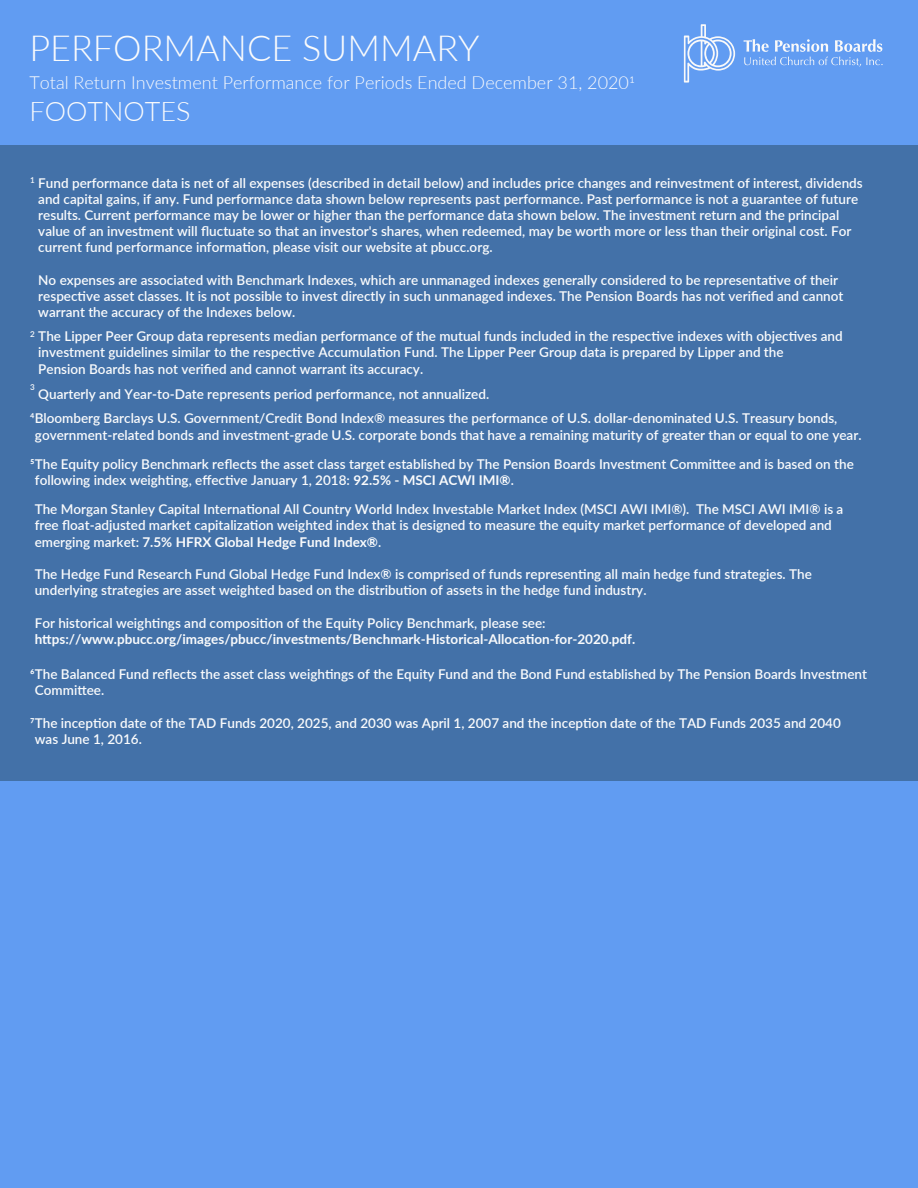
<style>
.page{position:relative;width:918px;height:1188px;background:#619cf2}
.page>*{position:absolute;margin:0;border:0;box-sizing:border-box;transform-origin:0 0}
.t1{font:300 36px "Lato";color:#fafbfc}
.t2{font:300 27px "Lato";color:#fafbfc}
.t3{font:300 18px "Lato";color:#fafbfc}
.t4{font:600 13.5px/16.2px "Lato";color:#fafbfc}
.t5{font:700 13.5px "Lato";color:#fafbfc}
.t6{font:600 8.1px "Lato";color:#fafbfc}
.s1{font-weight:700}
</style>
<div class="page">
<div style="left:0;top:145px;width:918px;height:635px;background:#4371a8"></div>
<svg style="left:684px;top:24px;width:51px;height:59px"></svg>
<svg style="left:744px;top:39px;width:139px;height:28px"></svg>
<h1 class="t1" style="left:29px;top:23px;width:452px">PERFORMANCE SUMMARY</h1>
<h3 class="t3" style="left:29px;top:70px;width:607px">Total Return Investment Performance for Periods Ended December 31, 20201</h3>
<h2 class="t2" style="left:29px;top:92px;width:163px">FOOTNOTES</h2>
<p class="t4" style="left:38px;top:174px;width:826px;text-indent:-8px"><sup>1</sup> Fund performance data is net of all expenses (described in detail below) and includes price changes and reinvestment of interest, dividends and capital gains, if any. Fund performance data shown below represents past performance. Past performance is not a guarantee of future results. Current performance may be lower or higher than the performance data shown below. The investment return and the principal value of an investment will fluctuate so that an investor's shares, when redeemed, may be worth more or less than their original cost. For current fund performance information, please visit our website at pbucc.org.</p>
<p class="t4" style="left:38px;top:271px;width:807px">No expenses are associated with Benchmark Indexes, which are unmanaged indexes generally considered to be representative of their respective asset classes. It is not possible to invest directly in such unmanaged indexes. The Pension Boards has not verified and cannot warrant the accuracy of the Indexes below.</p>
<p class="t4" style="left:38px;top:328px;width:806px;text-indent:-8px"><sup>2</sup> The Lipper Peer Group data represents median performance of the mutual funds included in the respective indexes with objectives and investment guidelines similar to the respective Accumulation Fund. The Lipper Peer Group data is prepared by Lipper and the<br>Pension Boards has not verified and cannot warrant its accuracy.</p>
<p class="t6" style="left:30px;top:381px;width:6px">3</p>
<p class="t4" style="left:30px;top:381px;width:809px;line-height:24.5px;text-indent:8px">Quarterly and Year-to-Date represents period performance, not annualized.<br>4Bloomberg Barclays U.S. Government/Credit Bond Index® measures the performance of U.S. dollar-denominated U.S. Treasury bonds,</p>
<p class="t4" style="left:30px;top:420px;width:833px;line-height:29.1px;text-align:center">government-related bonds and investment-grade U.S. corporate bonds that have a remaining maturity of greater than or equal to one year.<br>5The Equity policy Benchmark reflects the asset class target established by The Pension Boards Investment Committee and is based on the</p>
<p class="t4" style="left:35px;top:471px;width:481px">following index weighting, effective January 1, 2018: <span class="s1">92.5% - MSCI ACWI IMI®</span>.</p>
<p class="t4" style="left:35px;top:501px;width:810px">The Morgan Stanley Capital International All Country World Index Investable Market Index (MSCI AWI IMI®). The MSCI AWI IMI® is a free float-adjusted market capitalization weighted index that is designed to measure the equity market performance of developed and emerging market: <span class="s1">7.5% HFRX Global Hedge Fund Index®</span>.</p>
<p class="t4" style="left:35px;top:565px;width:779px">The Hedge Fund Research Fund Global Hedge Fund Index® is comprised of funds representing all main hedge fund strategies. The underlying strategies are asset weighted based on the distribution of assets in the hedge fund industry.</p>
<p class="t4" style="left:35px;top:614px;width:512px">For historical weightings and composition of the Equity Policy Benchmark, please see:</p>
<p class="t5" style="left:35px;top:629px;width:602px">https://www.pbucc.org/images/pbucc/investments/Benchmark-Historical-Allocation-for-2020.pdf.</p>
<p class="t4" style="left:35px;top:666px;width:834px;text-indent:-5px">6The Balanced Fund reflects the asset class weightings of the Equity Fund and the Bond Fund established by The Pension Boards Investment<br>Committee.</p>
<p class="t4" style="left:35px;top:714px;width:807px;text-indent:-5px">7The inception date of the TAD Funds 2020, 2025, and 2030 was April 1, 2007 and the inception date of the TAD Funds 2035 and 2040 was June 1, 2016.</p>
</div>
